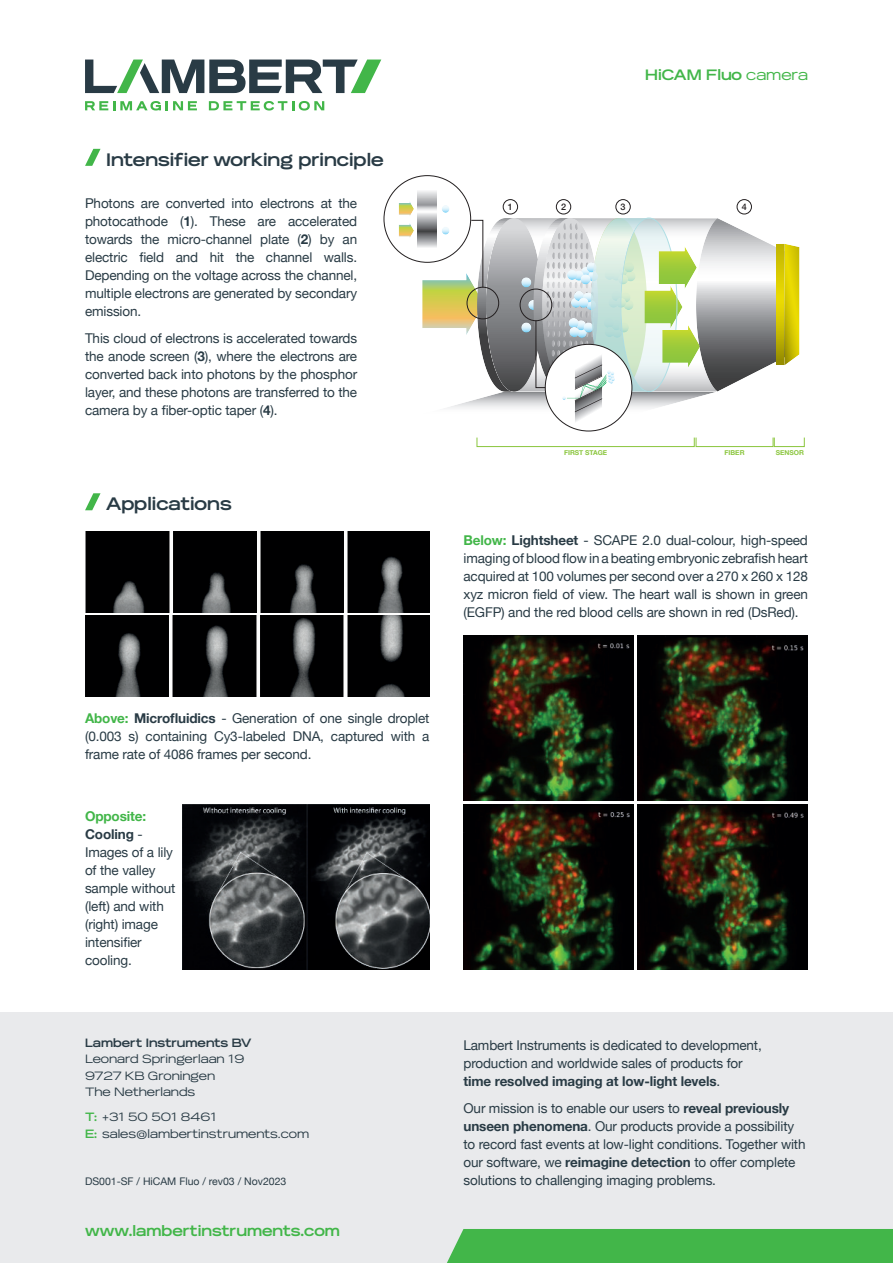
<style>
.page{position:relative;width:893px;height:1263px;background:#fff}
.page>*{position:absolute;margin:0;border:0;box-sizing:border-box;transform-origin:0 0}
.t1{font:700 18px "Reservation Wide";color:#293b45}
.t2{font:700 15px "Reservation Wide";color:#42b649}
.t3{font:13.5px/18px "Helvetica Neue";letter-spacing:-.01em;color:#293b45;text-align:justify}
.t4{font:12px/16.5px "Reservation Wide";color:#293b45}
.t5{font:700 12px "Reservation Wide";color:#293b45}
.t6{font:10.5px "Helvetica Neue";color:#293b45}
.t7{font:500 9px "Helvetica Neue";color:#231f20}
.t8{font:700 6.75px "Helvetica Neue";color:#8bc63e}
.s1{font-weight:400}
.s2{font-weight:700}
.s3{font-weight:700;color:#42b649}
</style>
<div class="page">
<div style="left:0;top:1012px;width:893px;height:251px;background:#e9eaec"></div>
<div style="left:447px;top:1229px;width:446px;height:34px;background:#42b649"></div>
<svg style="left:85px;top:101px;width:112px;height:10px"></svg>
<svg style="left:209px;top:101px;width:115px;height:10px"></svg>
<svg style="left:85px;top:60px;width:296px;height:33px"></svg>
<img style="left:85px;top:531px;width:344px;height:81px">
<img style="left:85px;top:615px;width:344px;height:81px">
<svg style="left:85px;top:493px;width:16px;height:17px"></svg>
<img style="left:183px;top:805px;width:246px;height:164px">
<svg style="left:85px;top:149px;width:16px;height:17px"></svg>
<div style="left:477px;top:437px;width:217px;height:10px;border:1px solid #8bc63e"></div>
<div style="left:696px;top:437px;width:77px;height:10px;border:1px solid #8bc63e"></div>
<div style="left:774px;top:437px;width:30px;height:10px;border:1px solid #8bc63e"></div>
<svg style="left:785px;top:244px;width:14px;height:121px;background:#d9cc0f"></svg>
<svg style="left:776px;top:244px;width:9px;height:121px"></svg>
<svg style="left:417px;top:191px;width:19px;height:10px"></svg>
<svg style="left:399px;top:201px;width:318px;height:223px"></svg>
<div style="left:503px;top:200px;width:15px;height:14px;background:#fff;border-radius:50%"></div>
<div style="left:503px;top:199px;width:15px;height:15px;border:1px solid #231f20;border-radius:50%"></div>
<div style="left:556px;top:200px;width:15px;height:14px;background:#fff;border-radius:50%"></div>
<div style="left:556px;top:199px;width:15px;height:15px;border:1px solid #231f20;border-radius:50%"></div>
<div style="left:616px;top:200px;width:14px;height:14px;background:#fff;border-radius:50%"></div>
<div style="left:615px;top:199px;width:16px;height:15px;border:1px solid #231f20;border-radius:50%"></div>
<div style="left:737px;top:199px;width:15px;height:15px;border:1px solid #231f20;border-radius:50%"></div>
<img style="left:463px;top:636px;width:171px;height:164px">
<img style="left:638px;top:636px;width:170px;height:164px">
<img style="left:463px;top:805px;width:171px;height:164px">
<img style="left:638px;top:805px;width:170px;height:164px">
<h1 class="t1" style="left:106px;top:153px;width:279px">Intensifier working principle</h1>
<p class="t2" style="left:645px;top:69px;width:164px">HiCAM Fluo <span class="s1">camera</span></p>
<p class="t3" style="left:85px;top:195px;width:274px">Photons are converted into electrons at the</p>
<p class="t7" style="left:508px;top:201px;width:7px">1</p>
<p class="t7" style="left:561px;top:201px;width:7px">2</p>
<p class="t7" style="left:621px;top:201px;width:7px">3</p>
<p class="t7" style="left:742px;top:201px;width:7px">4</p>
<p class="t3" style="left:85px;top:213px;width:274px">photocathode (<span class="s2">1</span>). These are accelerated towards the micro-channel plate (<span class="s2">2</span>) by an electric field and hit the channel walls.<br>Depending on the voltage across the channel, multiple electrons are generated by secondary emission.</p>
<p class="t3" style="left:85px;top:330px;width:274px">This cloud of electrons is accelerated towards the anode screen (<span class="s2">3</span>), where the electrons are converted back into photons by the phosphor layer, and these photons are transferred to the camera by a fiber-optic taper (<span class="s2">4</span>).</p>
<h1 class="t1" style="left:106px;top:497px;width:127px">Applications</h1>
<p class="t8" style="left:564px;top:449px;width:45px">FIRST STAGE</p>
<p class="t8" style="left:725px;top:449px;width:21px">FIBER</p>
<p class="t8" style="left:776px;top:449px;width:30px">SENSOR</p>
<p class="t3" style="left:463px;top:532px;width:346px"><span class="s3">Below:</span> <span class="s2">Lightsheet</span> - SCAPE 2.0 dual-colour, high-speed imaging of blood flow in a beating embryonic zebrafish heart acquired at 100 volumes per second over a 270 x 260 x 128 xyz micron field of view. The heart wall is shown in green (EGFP) and the red blood cells are shown in red (DsRed).</p>
<p class="t3" style="left:85px;top:710px;width:346px"><span class="s3">Above:</span> <span class="s2">Microfluidics</span> - Generation of one single droplet (0.003 s) containing Cy3-labeled DNA, captured with a frame rate of 4086 frames per second.</p>
<p class="t3" style="left:85px;top:808px;width:92px;text-align:left"><span class="s3">Opposite:<br></span><span class="s2">Cooling</span> -<br>Images of a lily of the valley sample without (left) and with (right) image intensifier cooling.</p>
<p class="t5" style="left:85px;top:1038px;width:168px">Lambert Instruments BV</p>
<p class="t4" style="left:85px;top:1052px;width:161px">Leonard Springerlaan 19<br>9727 KB Groningen<br>The Netherlands</p>
<p class="t4" style="left:85px;top:1110px;width:226px"><span class="s3">T:</span> +31 50 501 8461<br><span class="s3">E:</span> sales@lambertinstruments.com</p>
<p class="t6" style="left:85px;top:1174px;width:203px">DS001-SF / HiCAM Fluo / rev03 / Nov2023</p>
<p class="t2" style="left:85px;top:1222px;width:256px">www.lambertinstruments.com</p>
<p class="t3" style="left:463px;top:1037px;width:300px;text-align:left">Lambert Instruments is dedicated to development, production and worldwide sales of products for <span class="s2">time resolved imaging at low-light levels</span>.</p>
<p class="t3" style="left:463px;top:1100px;width:344px;text-align:left">Our mission is to enable our users to <span class="s2">reveal previously unseen phenomena</span>. Our products provide a possibility to record fast events at low-light conditions. Together with our software, we <span class="s2">reimagine detection</span> to offer complete solutions to challenging imaging problems.</p>
</div>
